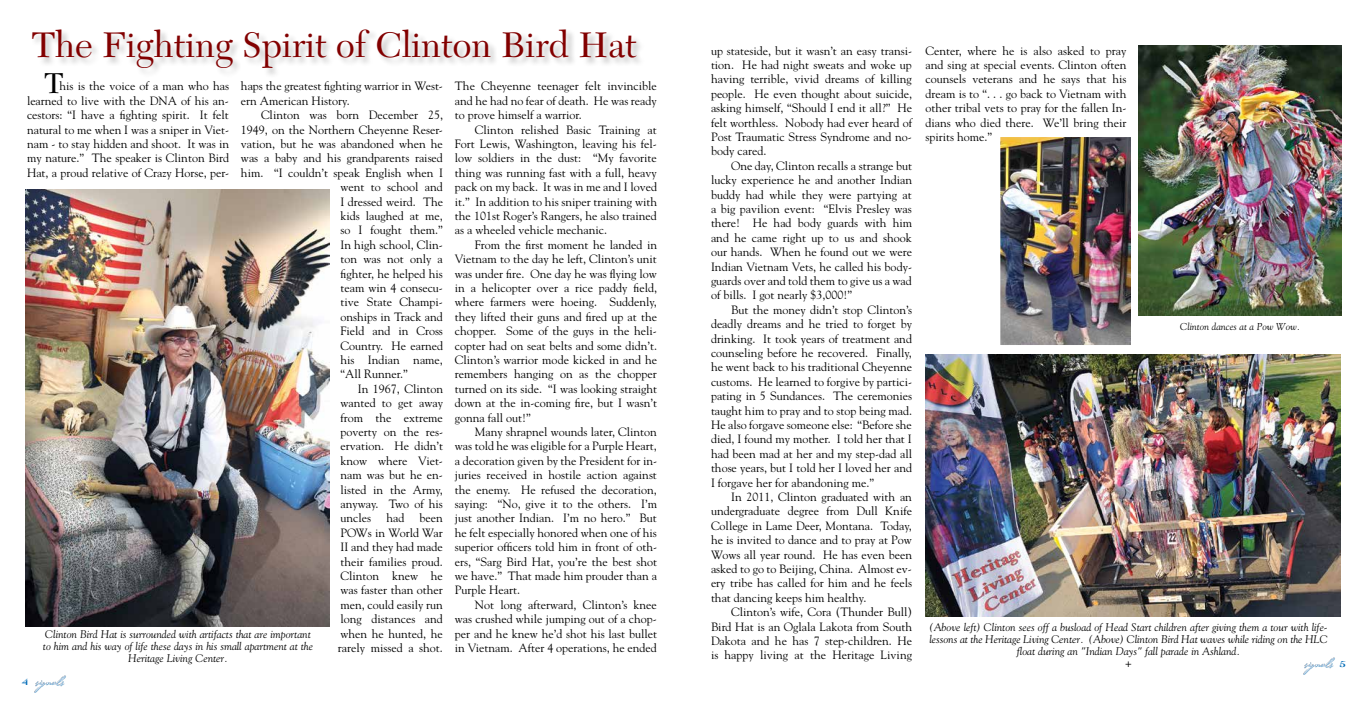
<style>
.page{position:relative;width:1368px;height:711px;background:#fff}
.page>*{position:absolute;margin:0;border:0;box-sizing:border-box;transform-origin:0 0}
.t1{font:37.2px "New Caledonia";color:#820000}
.t2{font:30px "New Caledonia";color:#000}
.t3{font:12px/14.4px "Goudy";color:#000;text-align:justify}
.t4{font:italic 11px/12px "Goudy";color:#000;text-align:center}
.t5{font:italic 10px "Goudy";color:#000}
.t6{font:700 9px "Cochin";color:#006bb7;scale:1.33 1}
</style>
<div class="page">
<img style="left:25px;top:189px;width:304px;height:438px">
<img style="left:926px;top:354px;width:415px;height:263px">
<img style="left:1139px;top:46px;width:202px;height:269px">
<div style="left:32px;top:29px;width:614px;height:49px;background:#000;opacity:.25"></div>
<img style="left:1002px;top:138px;width:128px;height:206px">
<div style="left:999px;top:135px;width:138px;height:212px;border:2px solid #fff"></div>
<img style="left:34px;top:675px;width:32px;height:18px">
<img style="left:1303px;top:657px;width:32px;height:18px">
<h1 class="t1" style="left:32px;top:23px;width:607px">The Fighting Spirit of Clinton Bird Hat</h1>
<h2 class="t2" style="left:44px;top:65px;width:20px">T</h2>
<p class="t3" style="left:711px;top:43px;width:203px">up stateside, but it wasn’t an easy transi&shy;tion. He had night sweats and woke up having terrible, vivid dreams of killing people. He even thought about suicide, asking himself, “Should I end it all?” He felt worthless. Nobody had ever heard of Post Traumatic Stress Syndrome and no&shy;body cared.</p>
<p class="t3" style="left:711px;top:158px;width:203px;text-indent:20px">One day, Clinton recalls a strange but lucky experience he and another Indian buddy had while they were partying at a big pavilion event: “Elvis Presley was there! He had body guards with him and he came right up to us and shook our hands. When he found out we were Indian Vietnam Vets, he called his body&shy;guards over and told them to give us a wad of bills. I got nearly $3,000!”</p>
<p class="t3" style="left:711px;top:302px;width:203px;text-indent:20px">But the money didn’t stop Clinton’s deadly dreams and he tried to forget by drinking. It took years of treatment and counseling before he recovered. Finally, he went back to his traditional Cheyenne customs. He learned to forgive by partici&shy;pating in 5 Sundances. The ceremonies taught him to pray and to stop being mad.<br>He also forgave someone else: “Before she died, I found my mother. I told her that I had been mad at her and my step-dad all those years, but I told her I loved her and I forgave her for abandoning me.”</p>
<p class="t3" style="left:711px;top:489px;width:203px;text-indent:20px">In 2011, Clinton graduated with an undergraduate degree from Dull Knife College in Lame Deer, Montana. Today, he is invited to dance and to pray at Pow Wows all year round. He has even been asked to go to Beijing, China. Almost ev&shy;ery tribe has called for him and he feels that dancing keeps him healthy.</p>
<p class="t3" style="left:711px;top:605px;width:203px;text-indent:20px">Clinton’s wife, Cora (Thunder Bull)<br>Bird Hat is an Oglala Lakota from South Dakota and he has 7 step-children. He is happy living at the Heritage Living</p>
<p class="t3" style="left:926px;top:43px;width:203px">Center, where he is also asked to pray and sing at special events. Clinton often counsels veterans and he says that his dream is to “. . . go back to Vietnam with other tribal vets to pray for the fallen In&shy;dians who died there. We’ll bring their spirits home.”</p>
<p class="t3" style="left:27px;top:79px;width:204px;text-indent:33px">his is the voice of a man who has learned to live with the DNA of his an&shy;cestors: “I have a fighting spirit. It felt natural to me when I was a sniper in Viet&shy;nam - to stay hidden and shoot. It was in my nature.” The speaker is Clinton Bird Hat, a proud relative of Crazy Horse, per-</p>
<p class="t3" style="left:241px;top:79px;width:203px">haps the greatest fighting warrior in West&shy;ern American History.</p>
<p class="t3" style="left:455px;top:79px;width:203px">The Cheyenne teenager felt invincible and he had no fear of death. He was ready to prove himself a warrior.</p>
<p class="t3" style="left:455px;top:122px;width:204px;text-indent:20px">Clinton relished Basic Training at Fort Lewis, Washington, leaving his fel&shy;low soldiers in the dust: “My favorite thing was running fast with a full, heavy pack on my back. It was in me and I loved it.” In addition to his sniper training with the 101st Roger’s Rangers, he also trained as a wheeled vehicle mechanic.</p>
<p class="t3" style="left:455px;top:237px;width:204px;text-indent:20px">From the first moment he landed in Vietnam to the day he left, Clinton’s unit was under fire. One day he was flying low in a helicopter over a rice paddy field, where farmers were hoeing. Suddenly, they lifted their guns and fired up at the chopper. Some of the guys in the heli&shy;copter had on seat belts and some didn’t.<br>Clinton’s warrior mode kicked in and he remembers hanging on as the chopper turned on its side. “I was looking straight down at the in-coming fire, but I wasn’t gonna fall out!”</p>
<p class="t3" style="left:455px;top:425px;width:204px;text-indent:20px">Many shrapnel wounds later, Clinton was told he was eligible for a Purple Heart, a decoration given by the President for in&shy;juries received in hostile action against the enemy. He refused the decoration, saying: “No, give it to the others. I’m just another Indian. I’m no hero.” But he felt especially honored when one of his superior officers told him in front of oth&shy;ers, “Sarg Bird Hat, you’re the best shot we have.” That made him prouder than a Purple Heart.</p>
<p class="t3" style="left:455px;top:597px;width:204px;text-indent:20px">Not long afterward, Clinton’s knee was crushed while jumping out of a chop&shy;per and he knew he’d shot his last bullet in Vietnam. After 4 operations, he ended</p>
<p class="t3" style="left:261px;top:108px;width:184px">Clinton was born December 25,</p>
<p class="t3" style="left:241px;top:122px;width:203px">1949, on the Northern Cheyenne Reser-</p>
<p class="t3" style="left:241px;top:137px;width:203px">vation, but he was abandoned when he</p>
<p class="t3" style="left:241px;top:151px;width:203px">was a baby and his grandparents raised</p>
<p class="t3" style="left:241px;top:165px;width:204px">him. “I couldn’t speak English when I</p>
<p class="t3" style="left:340px;top:180px;width:104px">went to school and</p>
<p class="t3" style="left:340px;top:194px;width:104px">I dressed weird. The</p>
<p class="t3" style="left:340px;top:209px;width:104px">kids laughed at me,</p>
<p class="t3" style="left:340px;top:223px;width:104px">so I fought them.”</p>
<p class="t3" style="left:340px;top:237px;width:104px">In high school, Clin-</p>
<p class="t3" style="left:340px;top:252px;width:104px">ton was not only a</p>
<p class="t3" style="left:340px;top:266px;width:104px">fighter, he helped his</p>
<p class="t3" style="left:340px;top:281px;width:104px">team win 4 consecu-</p>
<p class="t3" style="left:340px;top:295px;width:104px">tive State Champi-</p>
<p class="t3" style="left:340px;top:309px;width:104px">onships in Track and</p>
<p class="t3" style="left:340px;top:324px;width:104px">Field and in Cross</p>
<p class="t3" style="left:340px;top:338px;width:104px">Country. He earned</p>
<p class="t3" style="left:340px;top:353px;width:104px">his Indian name,</p>
<p class="t3" style="left:340px;top:367px;width:69px">“All Runner.”</p>
<p class="t3" style="left:358px;top:381px;width:87px">In 1967, Clinton</p>
<p class="t3" style="left:340px;top:396px;width:104px">wanted to get away</p>
<p class="t3" style="left:340px;top:410px;width:104px">from the extreme</p>
<p class="t3" style="left:340px;top:425px;width:104px">poverty on the res-</p>
<p class="t3" style="left:340px;top:439px;width:104px">ervation. He didn’t</p>
<p class="t3" style="left:340px;top:453px;width:104px">know where Viet-</p>
<p class="t3" style="left:340px;top:468px;width:104px">nam was but he en-</p>
<p class="t3" style="left:340px;top:482px;width:104px">listed in the Army,</p>
<p class="t3" style="left:340px;top:497px;width:104px">anyway. Two of his</p>
<p class="t3" style="left:340px;top:511px;width:32px">uncles</p>
<p class="t3" style="left:386px;top:511px;width:19px">had</p>
<p class="t5" style="left:1180px;top:320px;width:121px">Clinton dances at a Pow Wow.</p>
<p class="t3" style="left:338px;top:511px;width:107px;text-indent:82px">been POWs in World War II and they had made their families proud.<br>Clinton knew he was faster than other men, could easily run long distances and when he hunted, he rarely missed a shot.</p>
<p class="t4" style="left:43px;top:628px;width:272px">Clinton Bird Hat is surrounded with artifacts that are important to him and his way of life these days in his small apartment at the<br>Heritage Living Center.</p>
<p class="t4" style="left:929px;top:621px;width:400px">(Above left) Clinton sees off a busload of Head Start children after giving them a tour with life&shy;lessons at the Heritage Living Center. (Above) Clinton Bird Hat waves while riding on the HLC float during an "Indian Days" fall parade in Ashland.<br>+</p>
<p class="t6" style="left:22px;top:677px;width:6px">4</p>
<p class="t6" style="left:1340px;top:659px;width:6px">5</p>
</div>
